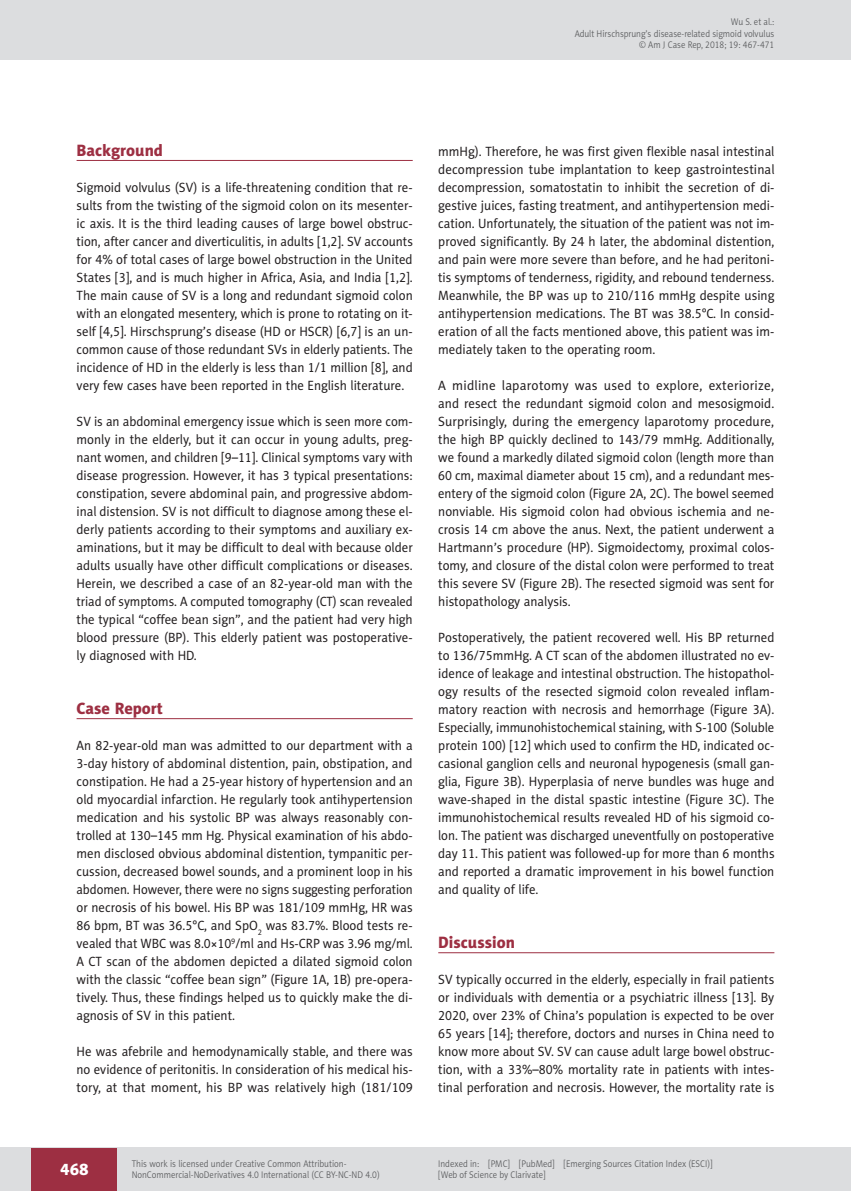
<style>
.page{position:relative;width:851px;height:1191px;background:#fff}
.page>*{position:absolute;margin:0;border:0;box-sizing:border-box;transform-origin:0 0}
.AJCR_Headline_1{font:16.5px "Naomi Sans EFN Heavy";color:#9d2f42}
.t1{font:16.5px "Naomi Sans EFN Heavy";color:#fff}
.AJCR_Body{font:13.5px/18px "Naomi Sans EFN";color:#231f20;text-align:justify;scale:.95 1}
.AJCR_Body-2{font:13.5px/18px "Naomi Sans EFN";color:#231f20;text-align:justify;scale:.94 1}
.AJCR_Body-3{font:13.5px/18px "Naomi Sans EFN";color:#231f20;text-align:justify}
.AJCR_pagina_zywa{font:9.75px/11.2px "Naomi Sans EFN Light";color:#57585a;scale:.9 1}
.AJCR_pagina_sygnatur{font:9.75px "Naomi Sans EFN Light";color:#57585a;scale:.9 1}
</style>
<div class="page">
<hr style="left:77px;top:160px;width:335px;height:1px;background:#9d2f42">
<hr style="left:77px;top:718px;width:335px;height:1px;background:#9d2f42">
<hr style="left:438px;top:952px;width:336px;height:1px;background:#9d2f42">
<div style="left:0;top:1148px;width:850px;height:43px;background:#dcdddf"></div>
<div style="left:32px;top:1147px;width:85px;height:43px;background:#9d2f42"></div>
<div style="left:0;top:0;width:850px;height:60px;background:#dcdddf"></div>
<hr style="left:850px;top:0;width:1px;height:60px;background:#dcdddf">
<p class="AJCR_pagina_zywa" style="left:574px;top:16px;width:223px;text-align:right">Wu S. et al.:<br>Adult Hirschsprung’s disease-related sigmoid volvulus</p>
<p class="AJCR_pagina_sygnatur" style="left:639px;top:39px;width:152px">© Am J Case Rep, 2018; 19: 467-471</p>
<p class="AJCR_Headline_1" style="left:77px;top:140px;width:88px">Background</p>
<p class="AJCR_Body" style="left:77px;top:178px;width:355px">Sigmoid volvulus (SV) is a life-threatening condition that re&shy;sults from the twisting of the sigmoid colon on its mesenter&shy;ic axis. It is the third leading causes of large bowel obstruc&shy;tion, after cancer and diverticulitis, in adults [1,2]. SV accounts for 4% of total cases of large bowel obstruction in the United States [3], and is much higher in Africa, Asia, and India [1,2].<br>The main cause of SV is a long and redundant sigmoid colon with an elongated mesentery, which is prone to rotating on it&shy;self [4,5]. Hirschsprung’s disease (HD or HSCR) [6,7] is an un&shy;common cause of those redundant SVs in elderly patients. The incidence of HD in the elderly is less than 1/1 million [8], and very few cases have been reported in the English literature.</p>
<p class="AJCR_Body-2" style="left:77px;top:412px;width:359px">SV is an abdominal emergency issue which is seen more com&shy;monly in the elderly, but it can occur in young adults, preg&shy;nant women, and children [9–11]. Clinical symptoms vary with disease progression. However, it has 3 typical presentations: constipation, severe abdominal pain, and progressive abdom&shy;inal distension. SV is not difficult to diagnose among these el&shy;derly patients according to their symptoms and auxiliary ex&shy;aminations, but it may be difficult to deal with because older adults usually have other difficult complications or diseases.<br>Herein, we described a case of an 82-year-old man with the triad of symptoms. A computed tomography (CT) scan revealed the typical “coffee bean sign”, and the patient had very high blood pressure (BP). This elderly patient was postoperative&shy;ly diagnosed with HD.</p>
<p class="AJCR_Headline_1" style="left:77px;top:698px;width:88px">Case Report</p>
<p class="AJCR_Body" style="left:77px;top:736px;width:355px">An 82-year-old man was admitted to our department with a 3-day history of abdominal distention, pain, obstipation, and constipation. He had a 25-year history of hypertension and an old myocardial infarction. He regularly took antihypertension medication and his systolic BP was always reasonably con&shy;trolled at 130–145 mm Hg. Physical examination of his abdo&shy;men disclosed obvious abdominal distention, tympanitic per&shy;cussion, decreased bowel sounds, and a prominent loop in his abdomen. However, there were no signs suggesting perforation or necrosis of his bowel. His BP was 181/109 mmHg, HR was 86 bpm, BT was 36.5°C, and SpO<sub>2</sub> was 83.7%. Blood tests re&shy;vealed that WBC was 8.0×10<sup>9</sup>/ml and Hs-CRP was 3.96 mg/ml.<br>A CT scan of the abdomen depicted a dilated sigmoid colon with the classic “coffee bean sign” (Figure 1A, 1B) pre-opera&shy;tively. Thus, these findings helped us to quickly make the di&shy;agnosis of SV in this patient.</p>
<p class="AJCR_Body" style="left:77px;top:1042px;width:355px">He was afebrile and hemodynamically stable, and there was no evidence of peritonitis. In consideration of his medical his&shy;tory, at that moment, his BP was relatively high (181/109</p>
<p class="AJCR_Body" style="left:438px;top:142px;width:355px">mmHg). Therefore, he was first given flexible nasal intestinal decompression tube implantation to keep gastrointestinal decompression, somatostatin to inhibit the secretion of di&shy;gestive juices, fasting treatment, and antihypertension medi&shy;cation. Unfortunately, the situation of the patient was not im&shy;proved significantly. By 24 h later, the abdominal distention, and pain were more severe than before, and he had peritoni&shy;tis symptoms of tenderness, rigidity, and rebound tenderness.<br>Meanwhile, the BP was up to 210/116 mmHg despite using antihypertension medications. The BT was 38.5°C. In consid&shy;eration of all the facts mentioned above, this patient was im&shy;mediately taken to the operating room.</p>
<p class="AJCR_Body-3" style="left:438px;top:376px;width:337px">A midline laparotomy was used to explore, exteriorize, and resect the redundant sigmoid colon and mesosigmoid.<br>Surprisingly, during the emergency laparotomy procedure, the high BP quickly declined to 143/79 mmHg. Additionally, we found a markedly dilated sigmoid colon (length more than 60 cm, maximal diameter about 15 cm), and a redundant mes&shy;entery of the sigmoid colon (Figure 2A, 2C). The bowel seemed nonviable. His sigmoid colon had obvious ischemia and ne&shy;crosis 14 cm above the anus. Next, the patient underwent a Hartmann’s procedure (HP). Sigmoidectomy, proximal colos&shy;tomy, and closure of the distal colon were performed to treat this severe SV (Figure 2B). The resected sigmoid was sent for histopathology analysis.</p>
<p class="AJCR_Body" style="left:438px;top:628px;width:355px">Postoperatively, the patient recovered well. His BP returned to 136/75mmHg. A CT scan of the abdomen illustrated no ev&shy;idence of leakage and intestinal obstruction. The histopathol&shy;ogy results of the resected sigmoid colon revealed inflam&shy;matory reaction with necrosis and hemorrhage (Figure 3A).<br>Especially, immunohistochemical staining, with S-100 (Soluble protein 100) [12] which used to confirm the HD, indicated oc&shy;casional ganglion cells and neuronal hypogenesis (small gan&shy;glia, Figure 3B). Hyperplasia of nerve bundles was huge and wave-shaped in the distal spastic intestine (Figure 3C). The immunohistochemical results revealed HD of his sigmoid co&shy;lon. The patient was discharged uneventfully on postoperative day 11. This patient was followed-up for more than 6 months and reported a dramatic improvement in his bowel function and quality of life.</p>
<p class="AJCR_Headline_1" style="left:438px;top:932px;width:78px">Discussion</p>
<p class="AJCR_Body" style="left:438px;top:970px;width:355px">SV typically occurred in the elderly, especially in frail patients or individuals with dementia or a psychiatric illness [13]. By 2020, over 23% of China’s population is expected to be over 65 years [14]; therefore, doctors and nurses in China need to know more about SV. SV can cause adult large bowel obstruc&shy;tion, with a 33%–80% mortality rate in patients with intes&shy;tinal perforation and necrosis. However, the mortality rate is</p>
<p class="t1" style="left:60px;top:1159px;width:30px">468</p>
<p class="AJCR_pagina_zywa" style="left:132px;top:1158px;width:277px">This work is licensed under Creative Common Attribution-<br>NonCommercial-NoDerivatives 4.0 International (CC BY-NC-ND 4.0)</p>
<p class="AJCR_pagina_zywa" style="left:438px;top:1158px;width:306px">Indexed in: [PMC] [PubMed] [Emerging Sources Citation Index (ESCI)] [Web of Science by Clarivate]</p>
</div>
